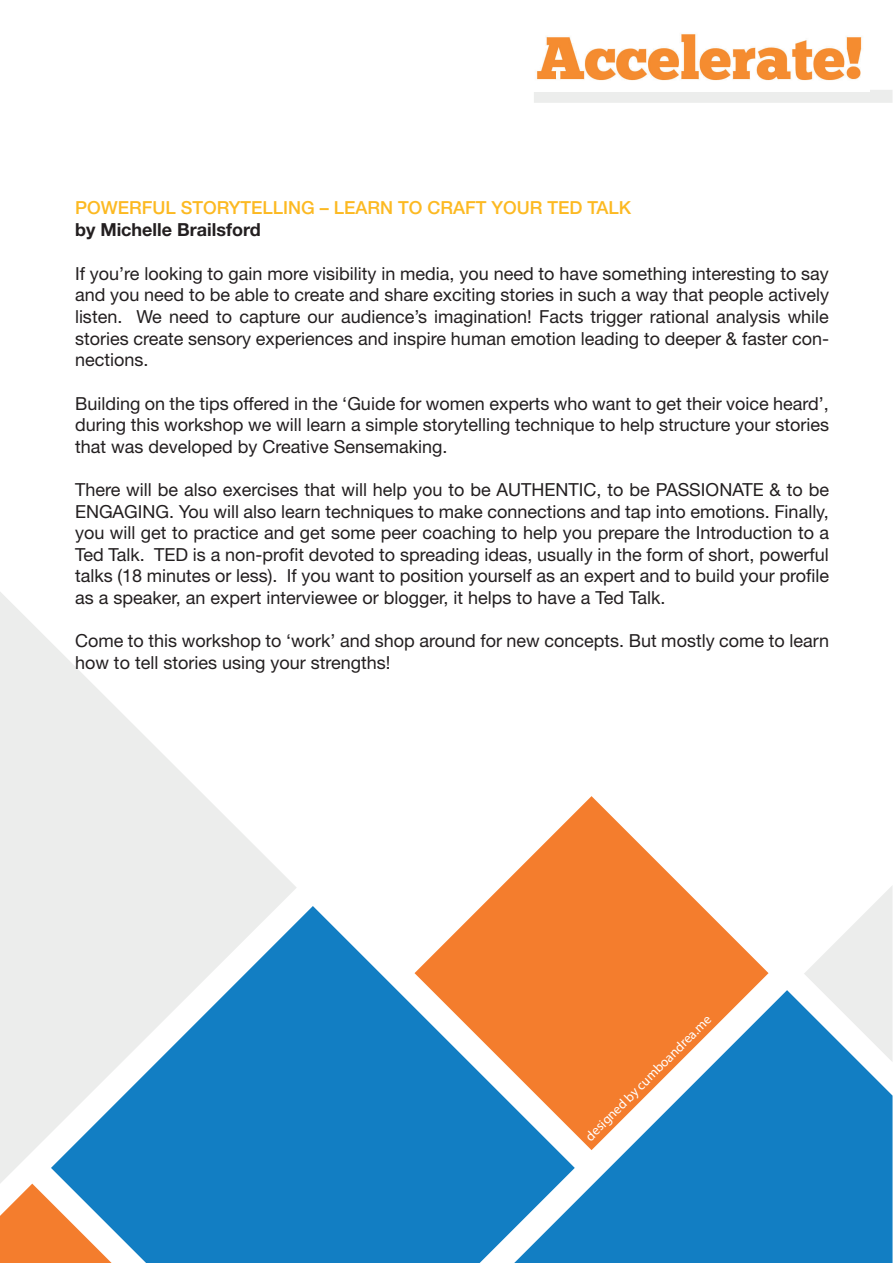
<style>
.page{position:relative;width:893px;height:1263px;background:#fff}
.page>*{position:absolute;margin:0;border:0;box-sizing:border-box;transform-origin:0 0}
.t1{font:18px/21.6px "Helvetica Neue LT Std";color:#231f20;text-align:justify}
.t2{font:500 18px "Helvetica Neue LT Std";color:#fcb922}
.t3{font:700 18px "Helvetica Neue LT Std";color:#231f20}
.t4{font:13.5px "Myriad Pro";color:#fff}
</style>
<div class="page">
<div style="left:534px;top:90px;width:358px;height:13px;background:#ecedec"></div>
<svg style="left:0;top:592px;width:296px;height:591px;fill:#ecedec"></svg>
<svg style="left:481px;top:796px;width:287px;height:194px;fill:#f47d2d"></svg>
<svg style="left:575px;top:990px;width:317px;height:273px;background:#538aac"></svg>
<svg style="left:0;top:1183px;width:51px;height:80px"></svg>
<svg style="left:51px;top:906px;width:524px;height:357px;background:#6e9fbe"></svg>
<svg style="left:804px;top:886px;width:88px;height:176px"></svg>
<img style="left:534px;top:34px;width:335px;height:58px">
<p class="t2" style="left:75px;top:197px;width:558px">POWERFUL STORYTELLING – LEARN TO CRAFT YOUR TED TALK</p>
<p class="t3" style="left:75px;top:219px;width:187px">by Michelle Brailsford</p>
<p class="t1" style="left:75px;top:262px;width:756px">If you’re looking to gain more visibility in media, you need to have something interesting to say and you need to be able to create and share exciting stories in such a way that people actively listen. We need to capture our audience’s imagination! Facts trigger rational analysis while stories create sensory experiences and inspire human emotion leading to deeper &amp; faster con&shy;nections.</p>
<p class="t1" style="left:75px;top:392px;width:755px">Building on the tips offered in the ‘Guide for women experts who want to get their voice heard’, during this workshop we will learn a simple storytelling technique to help structure your stories that was developed by Creative Sensemaking.</p>
<p class="t1" style="left:75px;top:478px;width:756px">There will be also exercises that will help you to be AUTHENTIC, to be PASSIONATE &amp; to be ENGAGING. You will also learn techniques to make connections and tap into emotions. Finally, you will get to practice and get some peer coaching to help you prepare the Introduction to a Ted Talk. TED is a non-profit devoted to spreading ideas, usually in the form of short, powerful talks (18 minutes or less). If you want to position yourself as an expert and to build your profile as a speaker, an expert interviewee or blogger, it helps to have a Ted Talk.</p>
<p class="t1" style="left:75px;top:630px;width:755px">Come to this workshop to ‘work’ and shop around for new concepts. But mostly come to learn how to tell stories using your strengths!</p>
<p class="t4" style="left:582px;top:1132px;width:173px;rotate:-45deg">designed by cumboandrea.me</p>
</div>
